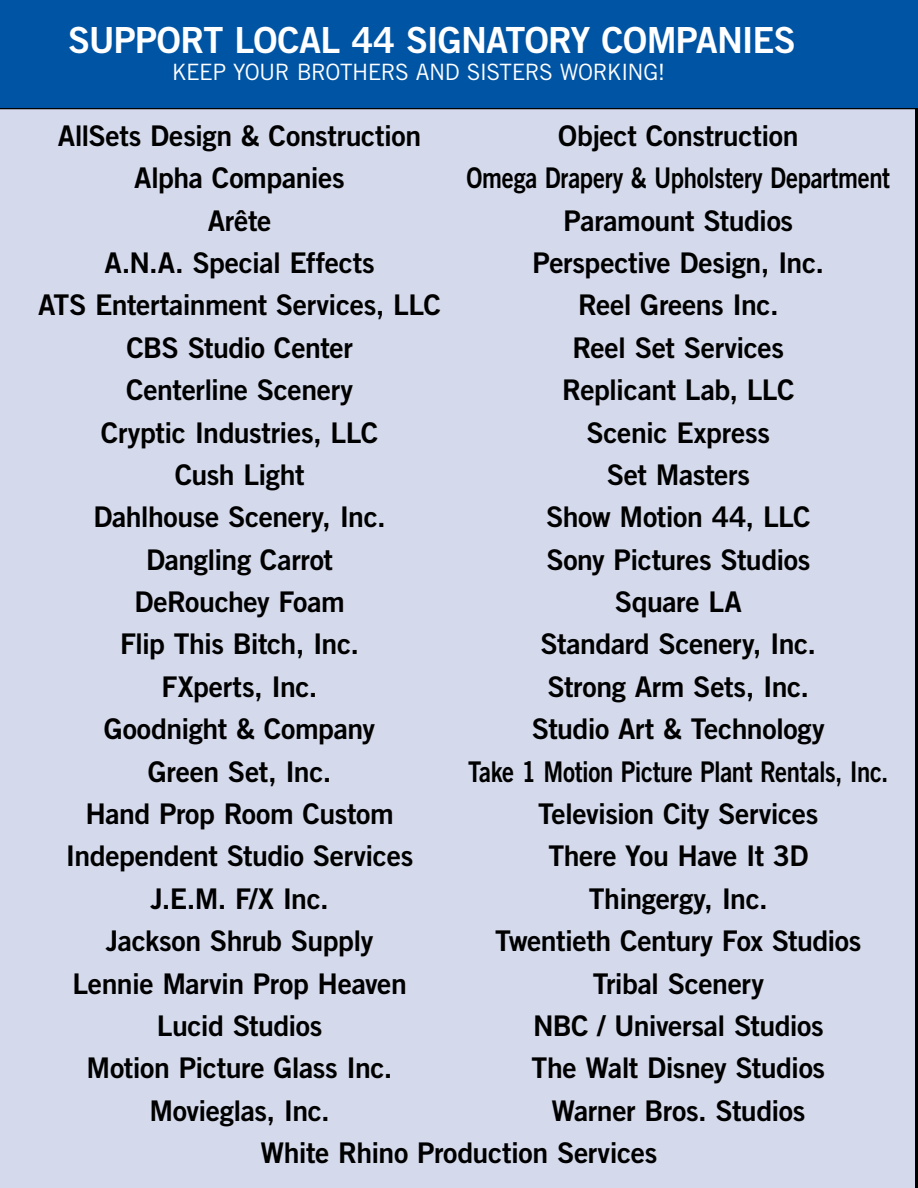
<style>
.page{position:relative;width:918px;height:1188px;background:#fff}
.page>*{position:absolute;margin:0;border:0;box-sizing:border-box;transform-origin:0 0}
.t1{font:36px "Trade Gothic LT Std Bd 2";letter-spacing:-.02em;color:#fff}
.t2{font:28.5px "Trade Gothic LT Std Bd 2";letter-spacing:-.015em;color:#000}
.t3{font:28.5px "Trade Gothic LT Std Bd 2";letter-spacing:-.015em;color:#000;scale:.84 1}
.t4{font:22.5px "Trade Gothic LT Std";letter-spacing:-.025em;color:#fff}
</style>
<div class="page">
<div style="left:0;top:108px;width:918px;height:1080px;background:#d4daeb"></div>
<div style="left:0;top:0;width:918px;height:108px;background:#0054a4"></div>
<p class="t1" style="left:68px;top:18px;width:729px">SUPPORT LOCAL 44 SIGNATORY COMPANIES</p>
<p class="t4" style="left:172px;top:59px;width:495px">KEEP YOUR BROTHERS AND SISTERS WORKING!</p>
<p class="t2" style="left:58px;top:118px;width:365px">AllSets Design &amp; Construction</p>
<p class="t2" style="left:558px;top:118px;width:242px">Object Construction</p>
<p class="t2" style="left:134px;top:160px;width:212px">Alpha Companies</p>
<p class="t3" style="left:466px;top:160px;width:506px">Omega Drapery &amp; Upholstery Department</p>
<p class="t2" style="left:208px;top:203px;width:65px">Arête</p>
<p class="t2" style="left:564px;top:203px;width:231px">Paramount Studios</p>
<p class="t2" style="left:104px;top:245px;width:272px">A.N.A. Special Effects</p>
<p class="t2" style="left:533px;top:245px;width:293px">Perspective Design, Inc.</p>
<p class="t2" style="left:38px;top:287px;width:404px">ATS Entertainment Services, LLC</p>
<p class="t2" style="left:578px;top:287px;width:202px">Reel Greens Inc.</p>
<p class="t2" style="left:126px;top:330px;width:228px">CBS Studio Center</p>
<p class="t2" style="left:572px;top:330px;width:213px">Reel Set Services</p>
<p class="t2" style="left:126px;top:372px;width:228px">Centerline Scenery</p>
<p class="t2" style="left:101px;top:415px;width:279px">Cryptic Industries, LLC</p>
<p class="t2" style="left:562px;top:372px;width:234px">Replicant Lab, LLC</p>
<p class="t2" style="left:587px;top:415px;width:185px">Scenic Express</p>
<p class="t2" style="left:175px;top:457px;width:131px">Cush Light</p>
<p class="t2" style="left:607px;top:457px;width:145px">Set Masters</p>
<p class="t2" style="left:93px;top:499px;width:294px">Dahlhouse Scenery, Inc.</p>
<p class="t2" style="left:546px;top:499px;width:266px">Show Motion 44, LLC</p>
<p class="t2" style="left:146px;top:542px;width:189px">Dangling Carrot</p>
<p class="t2" style="left:546px;top:542px;width:266px">Sony Pictures Studios</p>
<p class="t2" style="left:135px;top:584px;width:212px">DeRouchey Foam</p>
<p class="t2" style="left:615px;top:584px;width:129px">Square LA</p>
<p class="t2" style="left:120px;top:627px;width:241px">Flip This Bitch, Inc.</p>
<p class="t2" style="left:541px;top:627px;width:277px">Standard Scenery, Inc.</p>
<p class="t2" style="left:162px;top:669px;width:157px">FXperts, Inc.</p>
<p class="t2" style="left:548px;top:669px;width:263px">Strong Arm Sets, Inc.</p>
<p class="t2" style="left:104px;top:711px;width:273px">Goodnight &amp; Company</p>
<p class="t2" style="left:532px;top:711px;width:295px">Studio Art &amp; Technology</p>
<p class="t2" style="left:148px;top:754px;width:185px">Green Set, Inc.</p>
<p class="t3" style="left:468px;top:754px;width:502px">Take 1 Motion Picture Plant Rentals, Inc.</p>
<p class="t2" style="left:85px;top:796px;width:310px">Hand Prop Room Custom</p>
<p class="t2" style="left:538px;top:796px;width:282px">Television City Services</p>
<p class="t2" style="left:66px;top:839px;width:349px">Independent Studio Services</p>
<p class="t2" style="left:548px;top:839px;width:261px">There You Have It 3D</p>
<p class="t2" style="left:150px;top:881px;width:180px">J.E.M. F/X Inc.</p>
<p class="t2" style="left:589px;top:881px;width:180px">Thingergy, Inc.</p>
<p class="t2" style="left:106px;top:923px;width:269px">Jackson Shrub Supply</p>
<p class="t2" style="left:495px;top:923px;width:368px">Twentieth Century Fox Studios</p>
<p class="t2" style="left:72px;top:966px;width:336px">Lennie Marvin Prop Heaven</p>
<p class="t2" style="left:593px;top:966px;width:173px">Tribal Scenery</p>
<p class="t2" style="left:157px;top:1008px;width:167px">Lucid Studios</p>
<p class="t2" style="left:533px;top:1008px;width:292px">NBC / Universal Studios</p>
<p class="t2" style="left:87px;top:1050px;width:308px">Motion Picture Glass Inc.</p>
<p class="t2" style="left:532px;top:1050px;width:295px">The Walt Disney Studios</p>
<p class="t2" style="left:149px;top:1093px;width:182px">Movieglas, Inc.</p>
<p class="t2" style="left:551px;top:1093px;width:255px">Warner Bros. Studios</p>
<p class="t2" style="left:261px;top:1135px;width:398px">White Rhino Production Services</p>
</div>
